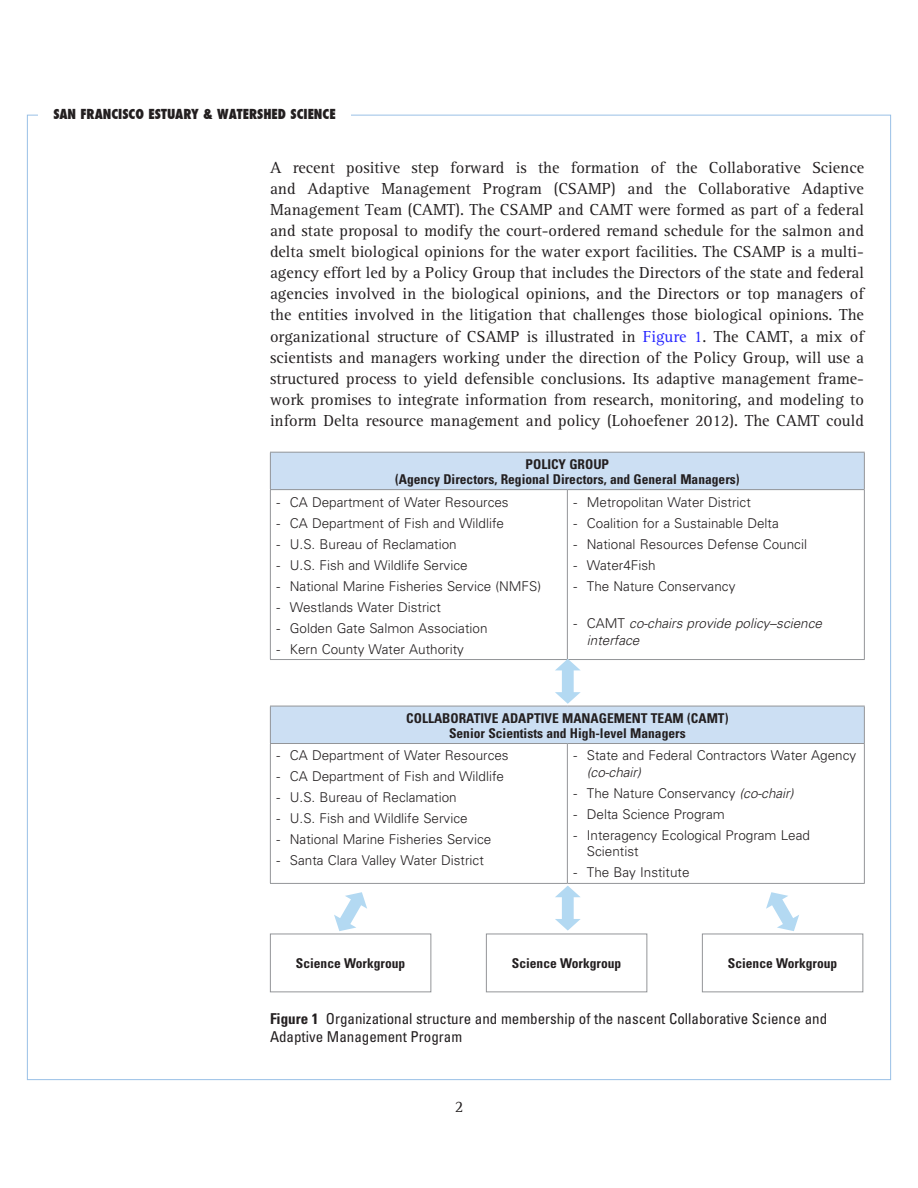
<style>
.page{position:relative;width:918px;height:1188px;background:#fff}
.page>*{position:absolute;margin:0;border:0;box-sizing:border-box;transform-origin:0 0}
.t1{font:16.5px/21px "Rotis Serif";color:#231f20;text-align:justify}
.t2{font:condensed 15px/18px "Univers";color:#231f20}
.t3{font:300 13.5px/16.5px "Univers";color:#231f20}
.t4{font:700 condensed 13.5px/15px "Univers";color:#231f20;text-align:center}
.t5{font:italic 300 13.5px/16.5px "Univers";color:#231f20}
.t6{font:800 condensed 13.5px "Futura";color:#231f20}
.s1{color:#2523ff}
.s2{font-style:normal}
.s3{font-style:italic}
.s4{font-weight:700}
</style>
<div class="page">
<div style="left:270px;top:452px;width:594px;height:38px;background:#ccdff3"></div>
<hr style="left:864px;top:453px;width:1px;height:36px;background:#939598">
<hr style="left:270px;top:490px;width:1px;height:169px;background:#939598">
<hr style="left:567px;top:490px;width:1px;height:169px;background:#939598">
<hr style="left:864px;top:490px;width:1px;height:169px;background:#939598">
<hr style="left:270px;top:659px;width:297px;height:1px;background:#939598">
<hr style="left:567px;top:659px;width:298px;height:1px;background:#939598">
<hr style="left:270px;top:452px;width:297px;height:1px;background:#939598">
<hr style="left:270px;top:453px;width:1px;height:36px;background:#939598">
<hr style="left:567px;top:452px;width:298px;height:1px;background:#939598">
<hr style="left:270px;top:489px;width:297px;height:1px;background:#939598">
<hr style="left:567px;top:489px;width:298px;height:1px;background:#939598">
<div style="left:270px;top:706px;width:594px;height:38px;background:#ccdff3"></div>
<hr style="left:270px;top:706px;width:297px;height:1px;background:#939598">
<hr style="left:270px;top:706px;width:1px;height:37px;background:#939598">
<hr style="left:567px;top:706px;width:298px;height:1px;background:#939598">
<hr style="left:864px;top:706px;width:1px;height:37px;background:#939598">
<hr style="left:270px;top:743px;width:297px;height:1px;background:#939598">
<hr style="left:270px;top:744px;width:1px;height:139px;background:#939598">
<hr style="left:567px;top:743px;width:298px;height:1px;background:#939598">
<hr style="left:567px;top:744px;width:1px;height:139px;background:#939598">
<hr style="left:864px;top:744px;width:1px;height:139px;background:#939598">
<hr style="left:270px;top:883px;width:297px;height:1px;background:#939598">
<hr style="left:567px;top:883px;width:298px;height:1px;background:#939598">
<div style="left:270px;top:934px;width:161px;height:58px;border:1px solid #939598"></div>
<div style="left:486px;top:934px;width:161px;height:58px;border:1px solid #939598"></div>
<div style="left:702px;top:934px;width:161px;height:58px;border:1px solid #939598"></div>
<svg style="left:555px;top:886px;width:26px;height:45px"></svg>
<svg style="left:334px;top:892px;width:33px;height:39px"></svg>
<svg style="left:766px;top:892px;width:33px;height:39px"></svg>
<svg style="left:555px;top:659px;width:26px;height:45px"></svg>
<p class="t6" style="left:53px;top:105px;width:284px">SAN FRANCISCO ESTUARY &amp; WATERSHED SCIENCE</p>
<p class="t1" style="left:270px;top:158px;width:596px">A recent positive step forward is the formation of the Collaborative Science and Adaptive Management Program (CSAMP) and the Collaborative Adaptive Management Team (CAMT). The CSAMP and CAMT were formed as part of a federal and state proposal to modify the court-ordered remand schedule for the salmon and delta smelt biological opinions for the water export facilities. The CSAMP is a multi&shy;agency effort led by a Policy Group that includes the Directors of the state and federal agencies involved in the biological opinions, and the Directors or top managers of the entities involved in the litigation that challenges those biological opinions. The organizational structure of CSAMP is illustrated in <span class="s1">Figure 1</span>. The CAMT, a mix of scientists and managers working under the direction of the Policy Group, will use a structured process to yield defensible conclusions. Its adaptive management frame&shy;work promises to integrate information from research, monitoring, and modeling to inform Delta resource management and policy (Lohoefener 2012). The CAMT could</p>
<p class="t4" style="left:395px;top:456px;width:346px">POLICY GROUP<br>(Agency Directors, Regional Directors, and General Managers)</p>
<p class="t3" style="left:276px;top:493px;width:234px">- CA Department of Water Resources</p>
<p class="t3" style="left:276px;top:514px;width:229px">- CA Department of Fish and Wildlife</p>
<p class="t3" style="left:276px;top:535px;width:182px">- U.S. Bureau of Reclamation</p>
<p class="t3" style="left:276px;top:556px;width:193px">- U.S. Fish and Wildlife Service</p>
<p class="t3" style="left:276px;top:577px;width:266px">- National Marine Fisheries Service (NMFS)</p>
<p class="t3" style="left:276px;top:598px;width:166px">- Westlands Water District</p>
<p class="t3" style="left:276px;top:619px;width:213px">- Golden Gate Salmon Association</p>
<p class="t3" style="left:276px;top:640px;width:189px">- Kern County Water Authority</p>
<p class="t3" style="left:573px;top:493px;width:179px">- Metropolitan Water District</p>
<p class="t3" style="left:573px;top:514px;width:207px">- Coalition for a Sustainable Delta</p>
<p class="t3" style="left:573px;top:535px;width:235px">- National Resources Defense Council</p>
<p class="t3" style="left:573px;top:556px;width:84px">- Water4Fish</p>
<p class="t3" style="left:573px;top:577px;width:164px">- The Nature Conservancy</p>
<p class="t5" style="left:587px;top:615px;width:237px;text-indent:-14px"><span class="s2">- CAMT</span> co-chairs provide policy–science interface</p>
<p class="t4" style="left:406px;top:710px;width:324px">COLLABORATIVE ADAPTIVE MANAGEMENT TEAM (CAMT)<br>Senior Scientists and High-level Managers</p>
<p class="t3" style="left:276px;top:747px;width:234px">- CA Department of Water Resources</p>
<p class="t3" style="left:276px;top:768px;width:229px">- CA Department of Fish and Wildlife</p>
<p class="t3" style="left:276px;top:789px;width:182px">- U.S. Bureau of Reclamation</p>
<p class="t3" style="left:276px;top:810px;width:193px">- U.S. Fish and Wildlife Service</p>
<p class="t3" style="left:276px;top:831px;width:216px">- National Marine Fisheries Service</p>
<p class="t3" style="left:276px;top:852px;width:209px">- Santa Clara Valley Water District</p>
<p class="t3" style="left:573px;top:747px;width:284px">- State and Federal Contractors Water Agency</p>
<p class="t5" style="left:587px;top:764px;width:56px">(co-chair)</p>
<p class="t3" style="left:573px;top:785px;width:222px">- The Nature Conservancy <span class="s3">(co-chair)</span></p>
<p class="t3" style="left:573px;top:806px;width:153px">- Delta Science Program</p>
<p class="t3" style="left:587px;top:827px;width:225px;text-indent:-14px">- Interagency Ecological Program Lead<br>Scientist</p>
<p class="t3" style="left:573px;top:864px;width:118px">- The Bay Institute</p>
<p class="t4" style="left:296px;top:956px;width:111px">Science Workgroup</p>
<p class="t4" style="left:512px;top:956px;width:111px">Science Workgroup</p>
<p class="t4" style="left:728px;top:956px;width:111px">Science Workgroup</p>
<p class="t2" style="left:270px;top:1009px;width:559px"><span class="s4">Figure 1</span> Organizational structure and membership of the nascent Collaborative Science and<br>Adaptive Management Program</p>
<p class="t1" style="left:455px;top:1097px;width:10px">2</p>
</div>
